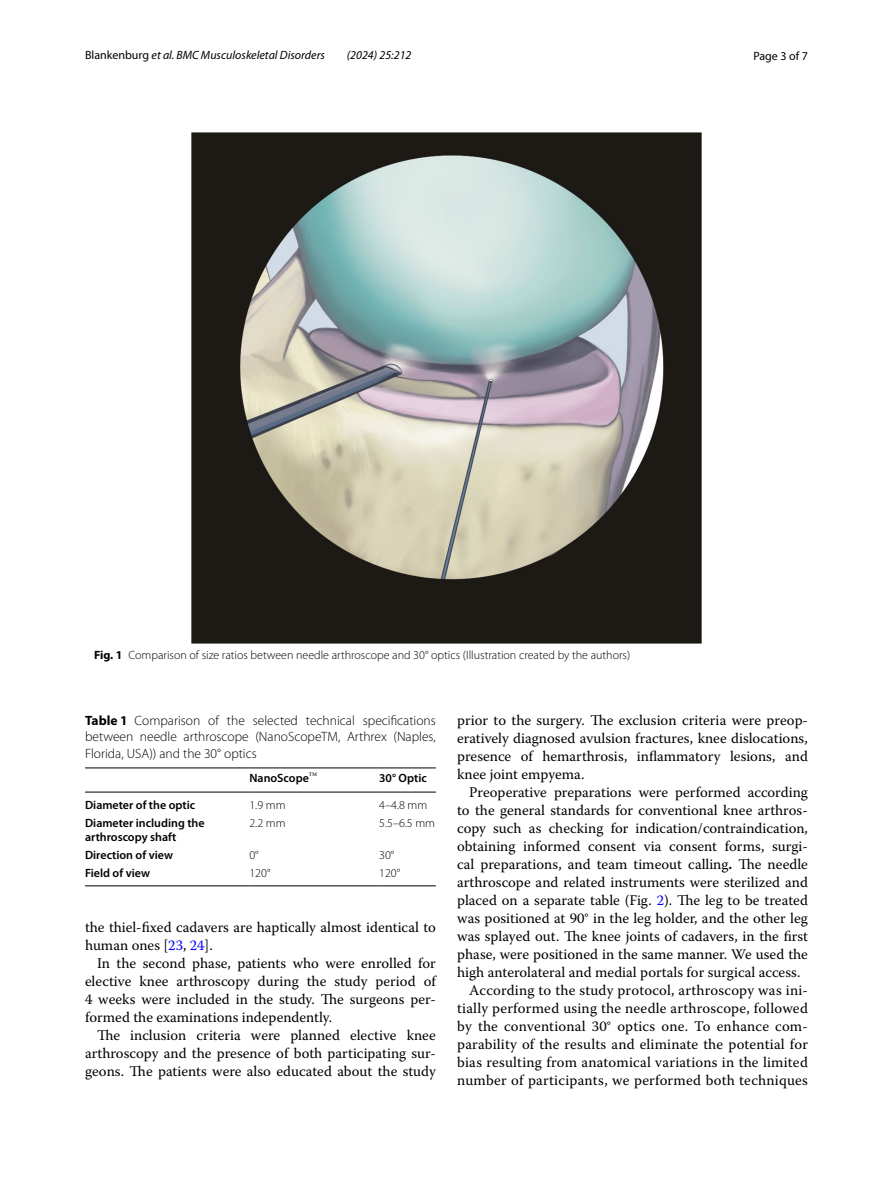
<style>
.page{position:relative;width:893px;height:1187px;background:#fff}
.page>*{position:absolute;margin:0;border:0;box-sizing:border-box;transform-origin:0 0}
.t1{font:14.7px/18px "Warnock Pro";color:#000;text-align:justify}
.t2{font:300 13.5px/16.5px "Myriad Pro";color:#000;text-align:justify}
.t3{font:300 12px "Myriad Pro";color:#000}
.t4{font:600 12px/13.5px "Myriad Pro";color:#000}
.t5{font:italic 12px "Myriad Pro";color:#000}
.t6{font:12px "Myriad Pro";color:#000}
.s1{font-style:normal}
.s2{font-weight:700}
.s3{color:#00f}
</style>
<div class="page">
<img style="left:191px;top:133px;width:511px;height:511px">
<hr style="left:85px;top:767px;width:164px;height:1px;background:#000">
<hr style="left:85px;top:791px;width:164px;height:1px;background:#000">
<hr style="left:249px;top:767px;width:130px;height:1px;background:#000">
<hr style="left:249px;top:791px;width:130px;height:1px;background:#000">
<hr style="left:379px;top:767px;width:57px;height:1px;background:#000">
<hr style="left:379px;top:791px;width:57px;height:1px;background:#000">
<hr style="left:85px;top:885px;width:164px;height:1px;background:#000">
<hr style="left:249px;top:885px;width:130px;height:1px;background:#000">
<hr style="left:379px;top:885px;width:57px;height:1px;background:#000">
<p class="t5" style="left:85px;top:48px;width:241px"><span class="s1">Blankenburg</span> et al. BMC Musculoskeletal Disorders</p>
<p class="t5" style="left:347px;top:48px;width:66px">(2024) 25:212</p>
<p class="t6" style="left:753px;top:48px;width:56px">Page 3 of 7</p>
<p class="t3" style="left:94px;top:648px;width:538px"><span class="s2">Fig. 1</span> Comparison of size ratios between needle arthroscope and 30° optics (Illustration created by the authors)</p>
<p class="t2" style="left:85px;top:712px;width:352px"><span class="s2">Table 1</span> Comparison of the selected technical specifications between needle arthroscope (NanoScopeTM, Arthrex (Naples, Florida, USA)) and the 30° optics</p>
<p class="t4" style="left:249px;top:771px;width:69px">NanoScope<sup>™</sup></p>
<p class="t4" style="left:379px;top:771px;width:49px">30° Optic</p>
<p class="t4" style="left:85px;top:798px;width:112px">Diameter of the optic</p>
<p class="t3" style="left:249px;top:798px;width:38px">1.9 mm</p>
<p class="t3" style="left:379px;top:798px;width:49px">4–4.8 mm</p>
<p class="t4" style="left:85px;top:816px;width:121px">Diameter including the arthroscopy shaft</p>
<p class="t3" style="left:249px;top:816px;width:38px">2.2 mm</p>
<p class="t3" style="left:379px;top:816px;width:57px">5.5–6.5 mm</p>
<p class="t4" style="left:85px;top:847px;width:90px">Direction of view</p>
<p class="t3" style="left:249px;top:848px;width:11px">0°</p>
<p class="t3" style="left:379px;top:848px;width:17px">30°</p>
<p class="t4" style="left:85px;top:866px;width:67px">Field of view</p>
<p class="t3" style="left:249px;top:866px;width:23px">120°</p>
<p class="t3" style="left:379px;top:866px;width:23px">120°</p>
<p class="t1" style="left:85px;top:917px;width:352px">the thiel-fixed cadavers are haptically almost identical to human ones [<span class="s3">23</span>, <span class="s3">24</span>].</p>
<p class="t1" style="left:85px;top:953px;width:352px;text-indent:12px">In the second phase, patients who were enrolled for elective knee arthroscopy during the study period of 4 weeks were included in the study. The surgeons per&shy;formed the examinations independently.</p>
<p class="t1" style="left:85px;top:1025px;width:352px;text-indent:12px">The inclusion criteria were planned elective knee arthroscopy and the presence of both participating sur&shy;geons. The patients were also educated about the study</p>
<p class="t1" style="left:457px;top:711px;width:352px">prior to the surgery. The exclusion criteria were preop&shy;eratively diagnosed avulsion fractures, knee dislocations, presence of hemarthrosis, inflammatory lesions, and knee joint empyema.</p>
<p class="t1" style="left:469px;top:783px;width:340px">Preoperative preparations were performed according</p>
<p class="t1" style="left:457px;top:801px;width:352px">to the general standards for conventional knee arthros-</p>
<p class="t1" style="left:457px;top:819px;width:352px">copy such as checking for indication/contraindication,</p>
<p class="t1" style="left:457px;top:837px;width:352px">obtaining informed consent via consent forms, surgi-</p>
<p class="t1" style="left:457px;top:855px;width:352px">cal preparations, and team timeout calling<span class="s2">.</span> The needle</p>
<p class="t1" style="left:457px;top:873px;width:352px">arthroscope and related instruments were sterilized and</p>
<p class="t1" style="left:457px;top:891px;width:352px">placed on a separate table (Fig. <span class="s3">2</span>). The leg to be treated</p>
<p class="t1" style="left:457px;top:909px;width:352px">was positioned at 90° in the leg holder, and the other leg</p>
<p class="t1" style="left:457px;top:927px;width:352px">was splayed out. The knee joints of cadavers, in the first</p>
<p class="t1" style="left:457px;top:945px;width:352px">phase, were positioned in the same manner. We used the</p>
<p class="t1" style="left:457px;top:963px;width:345px">high anterolateral and medial portals for surgical access.</p>
<p class="t1" style="left:469px;top:981px;width:340px">According to the study protocol, arthroscopy was ini-</p>
<p class="t1" style="left:457px;top:999px;width:352px">tially performed using the needle arthroscope, followed</p>
<p class="t1" style="left:457px;top:1017px;width:352px">by the conventional 30° optics one. To enhance com-</p>
<p class="t1" style="left:457px;top:1035px;width:352px">parability of the results and eliminate the potential for</p>
<p class="t1" style="left:457px;top:1053px;width:352px">bias resulting from anatomical variations in the limited</p>
<p class="t1" style="left:457px;top:1071px;width:352px">number of participants, we performed both techniques</p>
</div>
